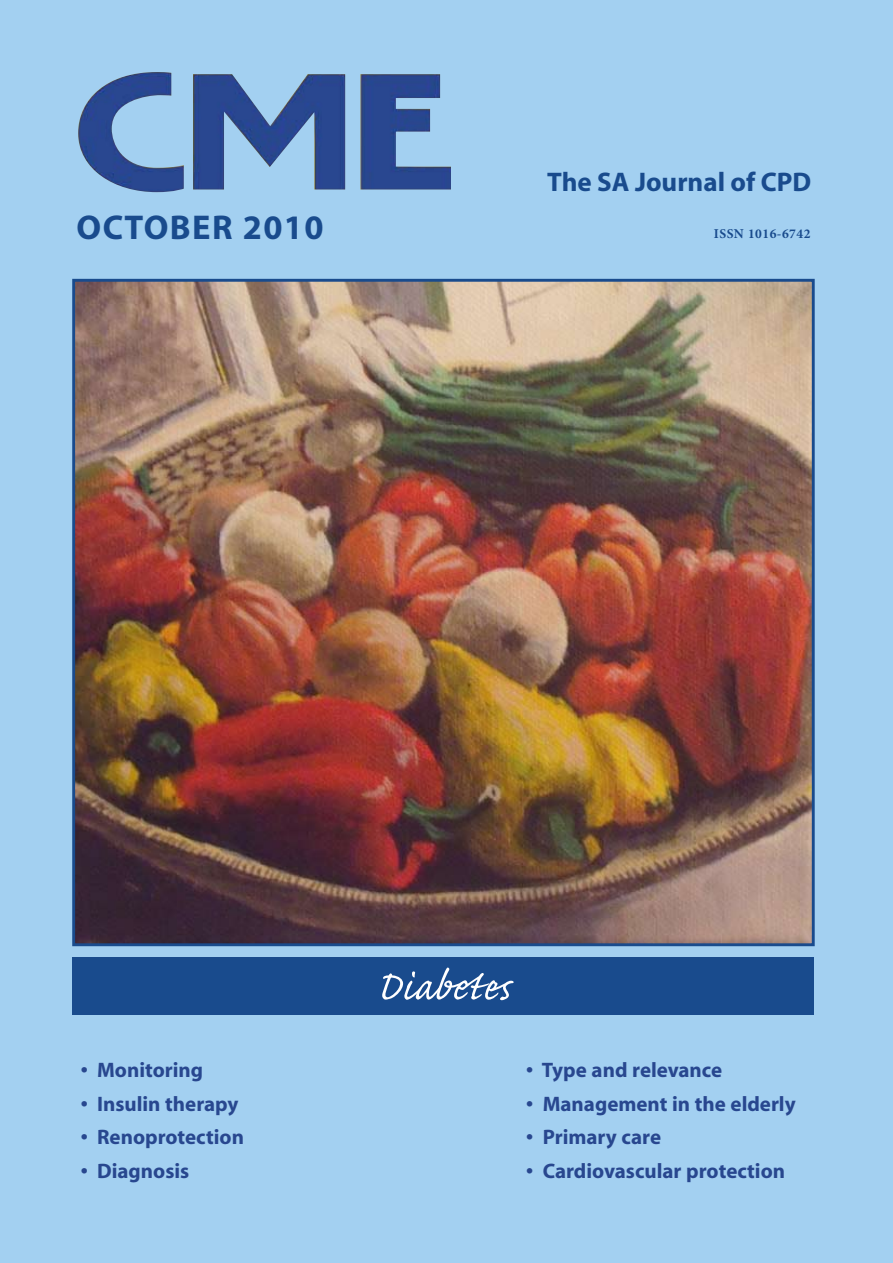
<style>
.page{position:relative;width:893px;height:1263px;background:#a3d0f1}
.page>*{position:absolute;margin:0;border:0;box-sizing:border-box;transform-origin:0 0}
.t1{font:52.5px "Caflisch Script Pro";letter-spacing:.005em;color:#fff}
.t2{font:700 34.5px "Myriad";letter-spacing:.04em;color:#194b8d}
.t3{font:700 27px "Myriad";color:#194b8d}
.t4{font:700 21px "Myriad";color:#28478f}
.t5{font:700 13.5px "Minion Pro";letter-spacing:.035em;color:#194b8d}
</style>
<div class="page">
<div style="left:72px;top:957px;width:742px;height:57px;background:#194b8d"></div>
<img style="left:78px;top:72px;width:373px;height:120px">
<img style="left:76px;top:283px;width:735px;height:659px">
<div style="left:72px;top:279px;width:743px;height:667px;border:3px solid #194b8d"></div>
<h2 class="t2" style="left:77px;top:209px;width:249px">OCTOBER 2010</h2>
<p class="t3" style="left:547px;top:168px;width:266px">The SA Journal of CPD</p>
<p class="t5" style="left:714px;top:224px;width:98px">ISSN 1016-6742</p>
<p class="t4" style="left:81px;top:1059px;width:124px">• Monitoring</p>
<p class="t4" style="left:81px;top:1093px;width:159px">• Insulin therapy</p>
<p class="t4" style="left:81px;top:1126px;width:165px">• Renoprotection</p>
<p class="t4" style="left:81px;top:1160px;width:110px">• Diagnosis</p>
<h1 class="t1" style="left:376px;top:959px;width:139px">Diabetes</h1>
<p class="t4" style="left:526px;top:1059px;width:197px">• Type and relevance</p>
<p class="t4" style="left:526px;top:1093px;width:271px">• Management in the elderly</p>
<p class="t4" style="left:526px;top:1126px;width:136px">• Primary care</p>
<p class="t4" style="left:526px;top:1160px;width:260px">• Cardiovascular protection</p>
</div>
